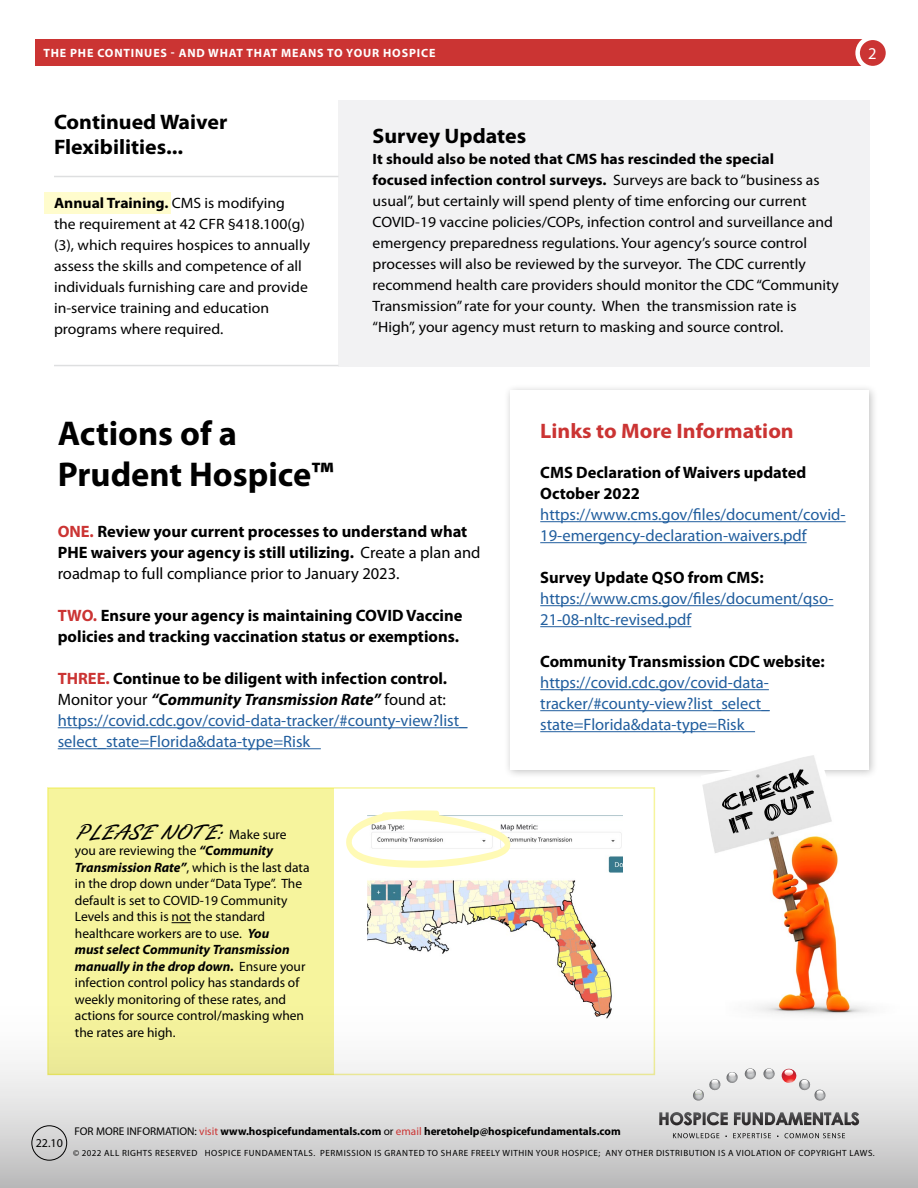
<style>
.page{position:relative;width:918px;height:1188px;background:#fff}
.page>*{position:absolute;margin:0;border:0;box-sizing:border-box;transform-origin:0 0}
.t1{font:700 34.5px/41.4px "Myriad Pro";color:#000}
.t2{font:22.5px "Phoenix Script FLF";color:#000}
.t3{font:700 21px/25.2px "Myriad Pro";color:#000;scale:1.04 1}
.t4{font:700 21px "Myriad Pro";color:#cb3433;scale:1.04 1}
.t5{font:16.5px/21px "Myriad Pro";color:#215e9e}
.t6{font:700 16.5px/21px "Myriad Pro";color:#000}
.t7{font:16.5px "Myriad Pro";color:#fff}
.t8{font:15px/21px "Myriad Pro";color:#000;scale:1.04 1}
.t9{font:13.5px/16.5px "Myriad Pro";color:#000}
.t10{font:700 12px "Myriad Pro";letter-spacing:.07em;color:#fff}
.t11{font:12px "Myriad Pro";color:#000}
.t12{font:700 11.25px "Myriad Pro";color:#000}
.t13{font:9px "Myriad Pro";letter-spacing:.06em;color:#000}
.s1{font-weight:700}
.s2{color:#cb3433}
.s3{font-weight:400}
.s4{font-weight:700;color:#cb3433}
.s5{font-weight:700;color:#000}
.s6{color:#000}
.s7{font-weight:700;font-style:italic;color:#000}
.s8{font-family:"Myriad Pro";font-size:13.5px}
.s9{font-weight:700;font-style:italic}
.s10{font-weight:400;color:#cb3433}
</style>
<div class="page">
<div style="left:45px;top:193px;width:126px;height:21px;background:#fffccd"></div>
<div style="left:338px;top:101px;width:532px;height:266px;background:#f2f2f3"></div>
<div style="left:48px;top:788px;width:285px;height:286px;background:#f6f49d"></div>
<img style="left:368px;top:815px;width:254px;height:180px">
<svg style="left:346px;top:810px;width:165px;height:58px"></svg>
<hr style="left:58px;top:727px;width:410px;height:1px;background:#215e9e">
<hr style="left:58px;top:748px;width:263px;height:1px;background:#215e9e">
<div style="left:503px;top:383px;width:376px;height:396px;background:#000;opacity:.24"></div>
<div style="left:510px;top:390px;width:359px;height:380px;background:#fff"></div>
<img style="left:701px;top:754px;width:178px;height:241px">
<svg style="left:722px;top:769px;width:92px;height:65px;background:#b9b9b9"></svg>
<div style="left:36px;top:39px;width:839px;height:27px;background:#cb3433"></div>
<svg style="left:858px;top:38px;width:30px;height:30px"></svg>
<div style="left:855px;top:36px;width:35px;height:34px;border:4px solid #fff;border-radius:50%"></div>
<svg style="left:0;top:995px;width:918px;height:193px"></svg>
<svg style="left:670px;top:1112px;width:189px;height:13px;background:#868586"></svg>
<svg style="left:692px;top:1072px;width:46px;height:29px"></svg>
<svg style="left:744px;top:1068px;width:12px;height:12px"></svg>
<svg style="left:763px;top:1068px;width:12px;height:12px"></svg>
<svg style="left:782px;top:1069px;width:44px;height:32px"></svg>
<svg style="left:673px;top:1133px;width:172px;height:5px"></svg>
<div style="left:31px;top:1125px;width:36px;height:36px;border:1px solid #000;border-radius:50%"></div>
<hr style="left:540px;top:521px;width:306px;height:1px;background:#215e9e">
<hr style="left:540px;top:542px;width:267px;height:1px;background:#215e9e">
<hr style="left:540px;top:605px;width:293px;height:1px;background:#215e9e">
<hr style="left:540px;top:626px;width:151px;height:1px;background:#215e9e">
<hr style="left:540px;top:689px;width:229px;height:1px;background:#215e9e">
<hr style="left:540px;top:710px;width:230px;height:1px;background:#215e9e">
<hr style="left:540px;top:731px;width:215px;height:1px;background:#215e9e">
<svg style="left:172px;top:922px;width:19px;height:1px"></svg>
<hr style="left:54px;top:176px;width:284px;height:1px;background:#bec0c2">
<hr style="left:54px;top:365px;width:284px;height:1px;background:#bec0c2">
<p class="t10" style="left:43px;top:46px;width:394px">THE PHE CONTINUES - AND WHAT THAT MEANS TO YOUR HOSPICE</p>
<p class="t7" style="left:868px;top:44px;width:10px">2</p>
<h3 class="t3" style="left:54px;top:110px;width:168px">Continued Waiver<br>Flexibilities...</h3>
<p class="t8" style="left:54px;top:193px;width:248px"><span class="s1">Annual Training.</span> CMS is modifying the requirement at 42 CFR §418.100(g) (3), which requires hospices to annually assess the skills and competence of all individuals furnishing care and provide in-service training and education programs where required.</p>
<h3 class="t3" style="left:373px;top:123px;width:149px">Survey Updates</h3>
<p class="t8" style="left:373px;top:148px;width:450px"><span class="s1">It should also be noted that CMS has rescinded the special<br>focused infection control surveys.</span> Surveys are back to “business as usual”, but certainly will spend plenty of time enforcing our current COVID-19 vaccine policies/COPs, infection control and surveillance and emergency preparedness regulations. Your agency’s source control processes will also be reviewed by the surveyor. The CDC currently recommend health care providers should monitor the CDC “Community Transmission” rate for your county. When the transmission rate is “High”, your agency must return to masking and source control.</p>
<h1 class="t1" style="left:58px;top:413px;width:277px">Actions of a<br>Prudent Hospice™</h1>
<p class="t6" style="left:58px;top:521px;width:424px"><span class="s2">ONE.</span> Review your current processes to understand what<br>PHE waivers your agency is still utilizing. <span class="s3">Create a plan and roadmap to full compliance prior to January 2023.</span></p>
<p class="t6" style="left:58px;top:605px;width:406px"><span class="s2">TWO.</span> Ensure your agency is maintaining COVID Vaccine policies and tracking vaccination status or exemptions.</p>
<p class="t5" style="left:58px;top:668px;width:411px"><span class="s4">THREE.</span> <span class="s5">Continue to be diligent with infection control.<br></span><span class="s6">Monitor your</span> <span class="s7">“Community Transmission Rate”</span> <span class="s6">found at: </span>https://covid.cdc.gov/covid-data-tracker/#county-view?list_ select_state=Florida&amp;data-type=Risk</p>
<h2 class="t2" style="left:75px;top:820px;width:213px">PLEASE NOTE: <span class="s8">Make sure</span></h2>
<p class="t9" style="left:75px;top:843px;width:236px">you are reviewing the <span class="s9">“Community Transmission Rate”</span>, which is the last data in the drop down under “Data Type”. The default is set to COVID-19 Community Levels and this is not the standard healthcare workers are to use. <span class="s9">You<br>must select Community Transmission manually in the drop down.</span> Ensure your infection control policy has standards of weekly monitoring of these rates, and actions for source control/masking when the rates are high.</p>
<h3 class="t4" style="left:540px;top:419px;width:245px">Links to More Information</h3>
<p class="t6" style="left:540px;top:462px;width:268px">CMS Declaration of Waivers updated<br>October 2022</p>
<p class="t5" style="left:540px;top:504px;width:307px">https://www.cms.gov/files/document/covid-<br>19-emergency-declaration-waivers.pdf</p>
<p class="t6" style="left:540px;top:567px;width:225px">Survey Update QSO from CMS:</p>
<p class="t5" style="left:540px;top:588px;width:295px">https://www.cms.gov/files/document/qso-<br>21-08-nltc-revised.pdf</p>
<p class="t6" style="left:540px;top:651px;width:286px">Community Transmission CDC website:</p>
<p class="t5" style="left:540px;top:672px;width:231px;text-align:justify">https://covid.cdc.gov/covid-data&shy;tracker/#county-view?list_select_ state=Florida&amp;data-type=Risk</p>
<p class="t11" style="left:36px;top:1136px;width:29px">22.10</p>
<p class="t12" style="left:74px;top:1125px;width:548px"><span class="s3">FOR MORE INFORMATION:</span> <span class="s10">visit</span> www.hospicefundamentals.com <span class="s3">or</span> <span class="s10">email</span> heretohelp@hospicefundamentals.com</p>
<p class="t13" style="left:73px;top:1148px;width:803px">© 2022 ALL RIGHTS RESERVED HOSPICE FUNDAMENTALS. PERMISSION IS GRANTED TO SHARE FREELY WITHIN YOUR HOSPICE; ANY OTHER DISTRIBUTION IS A VIOLATION OF COPYRIGHT LAWS.</p>
</div>
